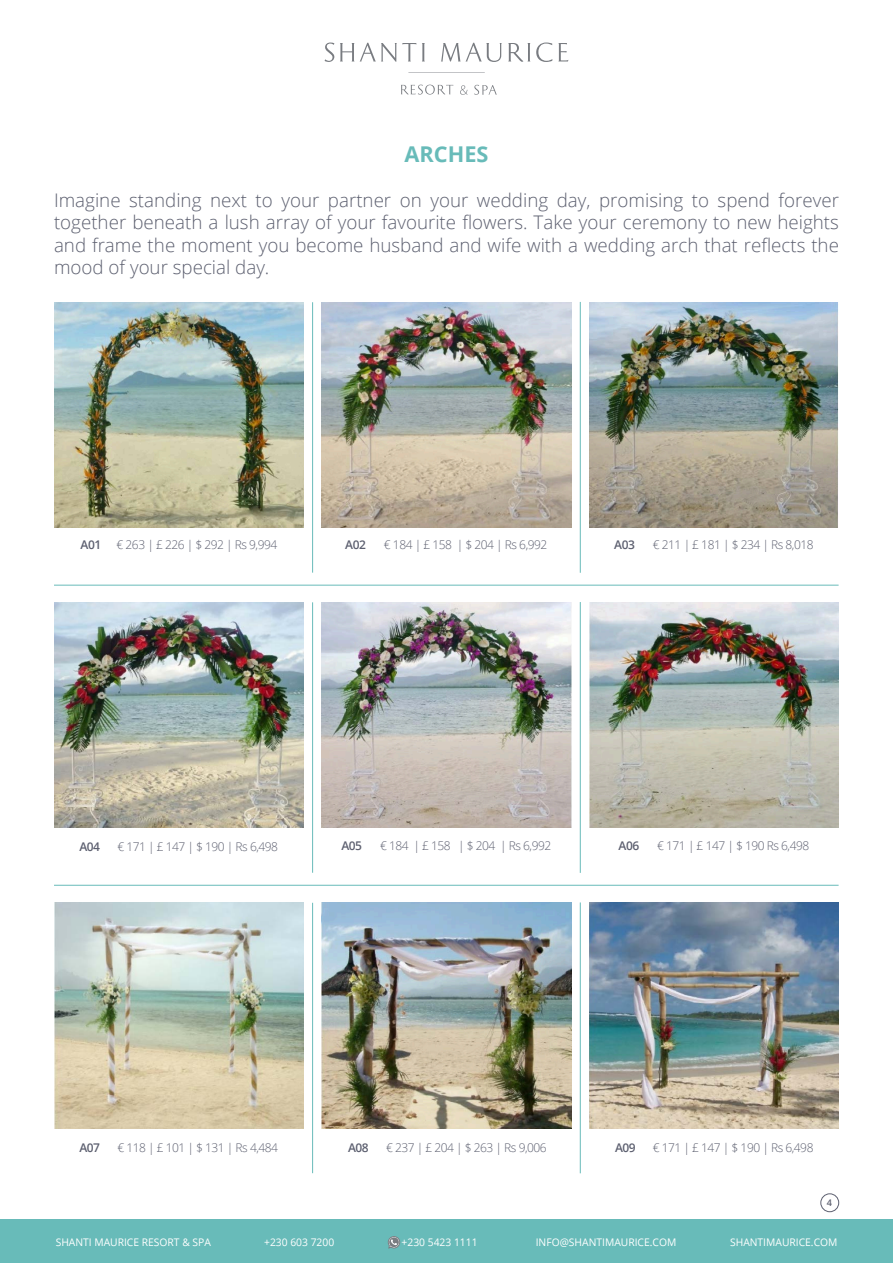
<style>
.page{position:relative;width:893px;height:1263px;background:#fff}
.page>*{position:absolute;margin:0;border:0;box-sizing:border-box;transform-origin:0 0}
.t1{font:700 21.75px "Open Sans";color:#68bbb9}
.t2{font:300 18.75px/22.5px "Open Sans";color:#5d6070;text-align:justify}
.t3{font:300 12px "Open Sans";letter-spacing:-.04em;color:#5d6070}
.t4{font:600 12px "Open Sans";letter-spacing:-.04em;color:#5d6070}
.t5{font:10.5px "Open Sans";color:#fff}
.t6{font:600 9.15px "Open Sans";color:#5d6070}
</style>
<div class="page">
<div style="left:0;top:1220px;width:893px;height:43px;background:#68bbb9"></div>
<svg style="left:388px;top:1236px;width:12px;height:12px"></svg>
<svg style="left:325px;top:43px;width:243px;height:30px"></svg>
<svg style="left:401px;top:85px;width:52px;height:10px"></svg>
<svg style="left:474px;top:85px;width:23px;height:10px"></svg>
<svg style="left:460px;top:85px;width:8px;height:10px"></svg>
<img style="left:54px;top:302px;width:250px;height:226px">
<img style="left:54px;top:903px;width:250px;height:225px">
<img style="left:54px;top:602px;width:250px;height:226px">
<img style="left:322px;top:302px;width:249px;height:226px">
<img style="left:322px;top:903px;width:249px;height:225px">
<img style="left:322px;top:602px;width:249px;height:226px">
<img style="left:589px;top:302px;width:250px;height:226px">
<img style="left:589px;top:903px;width:250px;height:225px">
<img style="left:589px;top:602px;width:250px;height:226px">
<hr style="left:312px;top:302px;width:1px;height:271px;background:#68bbb9">
<hr style="left:312px;top:903px;width:1px;height:270px;background:#68bbb9">
<hr style="left:312px;top:602px;width:1px;height:271px;background:#68bbb9">
<hr style="left:54px;top:585px;width:785px;height:1px;background:#68bbb9">
<hr style="left:54px;top:885px;width:785px;height:1px;background:#68bbb9">
<hr style="left:580px;top:302px;width:1px;height:271px;background:#68bbb9">
<hr style="left:580px;top:902px;width:1px;height:271px;background:#68bbb9">
<hr style="left:580px;top:602px;width:1px;height:271px;background:#68bbb9">
<div style="left:820px;top:1193px;width:19px;height:19px;border:1px solid #5d6070;border-radius:50%"></div>
<p class="t1" style="left:404px;top:139px;width:86px">ARCHES</p>
<p class="t2" style="left:54px;top:188px;width:786px">Imagine standing next to your partner on your wedding day, promising to spend forever together beneath a lush array of your favourite flowers. Take your ceremony to new heights and frame the moment you become husband and wife with a wedding arch that reflects the mood of your special day.</p>
<p class="t4" style="left:81px;top:536px;width:22px">A01</p>
<p class="t3" style="left:117px;top:536px;width:162px">€ 263 | £ 226 | $ 292 | Rs 9,994</p>
<p class="t4" style="left:345px;top:536px;width:22px">A02</p>
<p class="t3" style="left:384px;top:536px;width:165px">€ 184 | £ 158 | $ 204 | Rs 6,992</p>
<p class="t4" style="left:614px;top:536px;width:22px">A03</p>
<p class="t3" style="left:653px;top:536px;width:162px">€ 211 | £ 181 | $ 234 | Rs 8,018</p>
<p class="t4" style="left:79px;top:838px;width:22px">A04</p>
<p class="t3" style="left:117px;top:838px;width:162px">€ 171 | £ 147 | $ 190 | Rs 6,498</p>
<p class="t4" style="left:341px;top:838px;width:22px">A05</p>
<p class="t3" style="left:380px;top:838px;width:173px">€ 184 | £ 158 | $ 204 | Rs 6,992</p>
<p class="t4" style="left:619px;top:838px;width:22px">A06</p>
<p class="t3" style="left:657px;top:838px;width:154px">€ 171 | £ 147 | $ 190 Rs 6,498</p>
<p class="t4" style="left:79px;top:1139px;width:22px">A07</p>
<p class="t3" style="left:117px;top:1139px;width:162px">€ 118 | £ 101 | $ 131 | Rs 4,484</p>
<p class="t4" style="left:348px;top:1139px;width:22px">A08</p>
<p class="t3" style="left:386px;top:1139px;width:162px">€ 237 | £ 204 | $ 263 | Rs 9,006</p>
<p class="t4" style="left:615px;top:1139px;width:22px">A09</p>
<p class="t3" style="left:653px;top:1139px;width:162px">€ 171 | £ 147 | $ 190 | Rs 6,498</p>
<p class="t6" style="left:827px;top:1197px;width:7px">4</p>
<p class="t5" style="left:56px;top:1234px;width:157px">SHANTI MAURICE RESORT &amp; SPA</p>
<p class="t5" style="left:264px;top:1234px;width:72px">+230 603 7200</p>
<p class="t5" style="left:402px;top:1234px;width:77px">+230 5423 1111</p>
<p class="t5" style="left:536px;top:1234px;width:142px">INFO@SHANTIMAURICE.COM</p>
<p class="t5" style="left:730px;top:1234px;width:109px">SHANTIMAURICE.COM</p>
</div>
